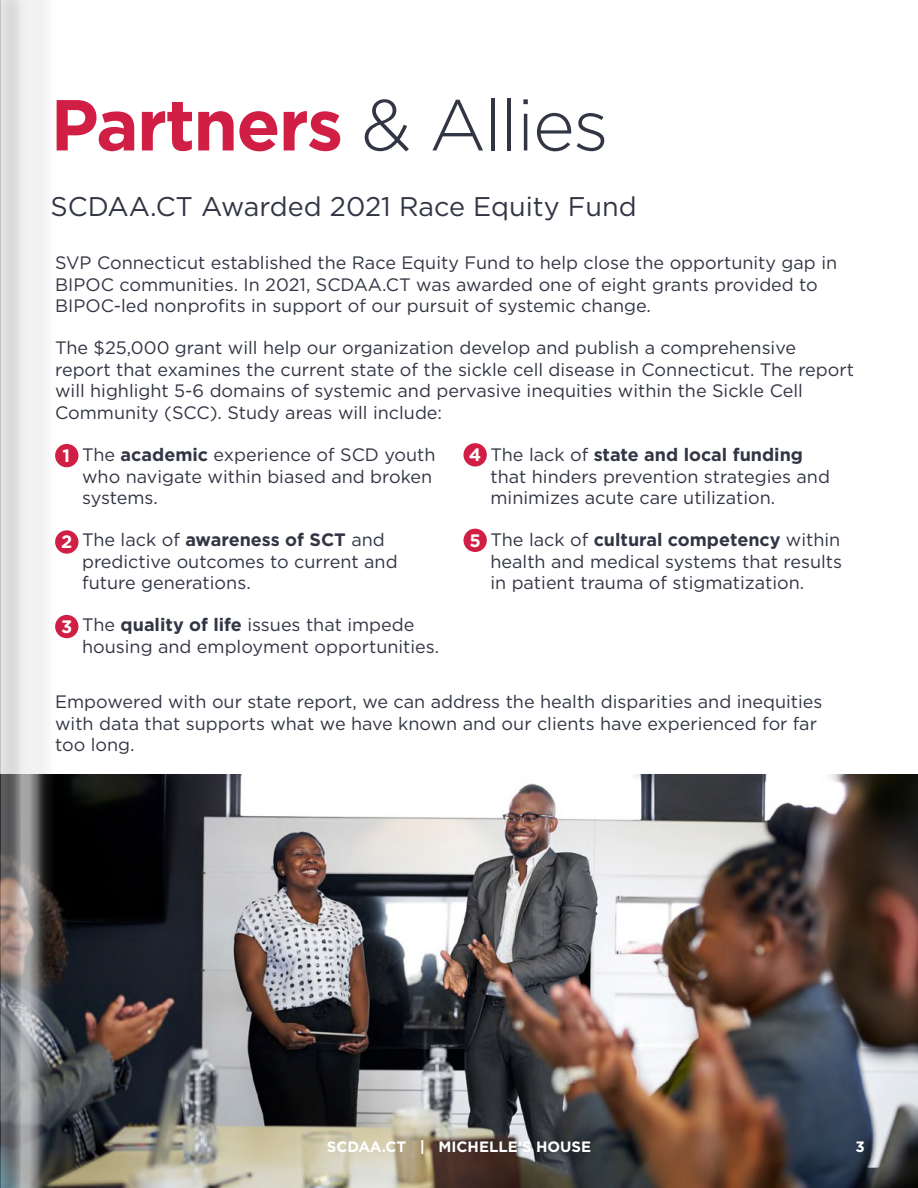
<style>
.page{position:relative;width:918px;height:1188px;background:#fff}
.page>*{position:absolute;margin:0;border:0;box-sizing:border-box;transform-origin:0 0}
.t1{font:700 72px "Gotham";letter-spacing:-.025em;color:#d01e45}
.t2{font:27px "Gotham";color:#323544}
.t3{font:18px/21.6px "Gotham";color:#323544}
.t4{font:700 18px "Gotham";color:#fff}
.t5{font:700 15px "Gotham";color:#fff}
.s1{font-weight:300;color:#323544}
.s2{font-weight:700}
</style>
<div class="page">
<div style="left:0;top:0;width:918px;height:1188px;background:#000;opacity:.19"></div>
<svg style="left:8px;top:0;width:43px;height:1188px"></svg>
<div style="left:55px;top:444px;width:23px;height:23px;background:#d01e45;border-radius:50%"></div>
<div style="left:55px;top:530px;width:23px;height:24px;background:#d01e45;border-radius:50%"></div>
<div style="left:55px;top:615px;width:23px;height:23px;background:#d01e45;border-radius:50%"></div>
<div style="left:463px;top:443px;width:24px;height:24px;background:#d01e45;border-radius:50%"></div>
<div style="left:463px;top:529px;width:24px;height:23px;background:#d01e45;border-radius:50%"></div>
<h1 class="t1" style="left:51px;top:77px;width:560px">Partners <span class="s1">&amp; Allies</span></h1>
<h2 class="t2" style="left:51px;top:190px;width:588px">SCDAA.CT Awarded 2021 Race Equity Fund</h2>
<p class="t3" style="left:55px;top:252px;width:784px">SVP Connecticut established the Race Equity Fund to help close the opportunity gap in<br>BIPOC communities. In 2021, SCDAA.CT was awarded one of eight grants provided to<br>BIPOC-led nonprofits in support of our pursuit of systemic change.</p>
<p class="t3" style="left:55px;top:337px;width:800px">The $25,000 grant will help our organization develop and publish a comprehensive report that examines the current state of the sickle cell disease in Connecticut. The report will highlight 5-6 domains of systemic and pervasive inequities within the Sickle Cell Community (SCC). Study areas will include:</p>
<p class="t3" style="left:82px;top:443px;width:355px">The <span class="s2">academic</span> experience of SCD youth who navigate within biased and broken systems.</p>
<p class="t3" style="left:82px;top:528px;width:317px">The lack of <span class="s2">awareness of SCT</span> and predictive outcomes to current and future generations.</p>
<p class="t3" style="left:82px;top:613px;width:359px">The <span class="s2">quality of life</span> issues that impede housing and employment opportunities.</p>
<p class="t3" style="left:490px;top:443px;width:341px">The lack of <span class="s2">state and local funding </span>that hinders prevention strategies and minimizes acute care utilization.</p>
<p class="t3" style="left:490px;top:528px;width:353px;text-align:justify">The lack of <span class="s2">cultural competency</span> within health and medical systems that results in patient trauma of stigmatization.</p>
<p class="t4" style="left:469px;top:443px;width:14px">4</p>
<p class="t4" style="left:63px;top:444px;width:9px">1</p>
<p class="t4" style="left:470px;top:528px;width:13px">5</p>
<p class="t4" style="left:61px;top:530px;width:13px">2</p>
<p class="t4" style="left:61px;top:615px;width:13px">3</p>
<p class="t3" style="left:55px;top:690px;width:769px">Empowered with our state report, we can address the health disparities and inequities with data that supports what we have known and our clients have experienced for far too long.</p>
<p class="t5" style="left:327px;top:1137px;width:266px">SCDAA.CT | MICHELLE’S HOUSE</p>
<p class="t5" style="left:856px;top:1137px;width:11px">3</p>
</div>
